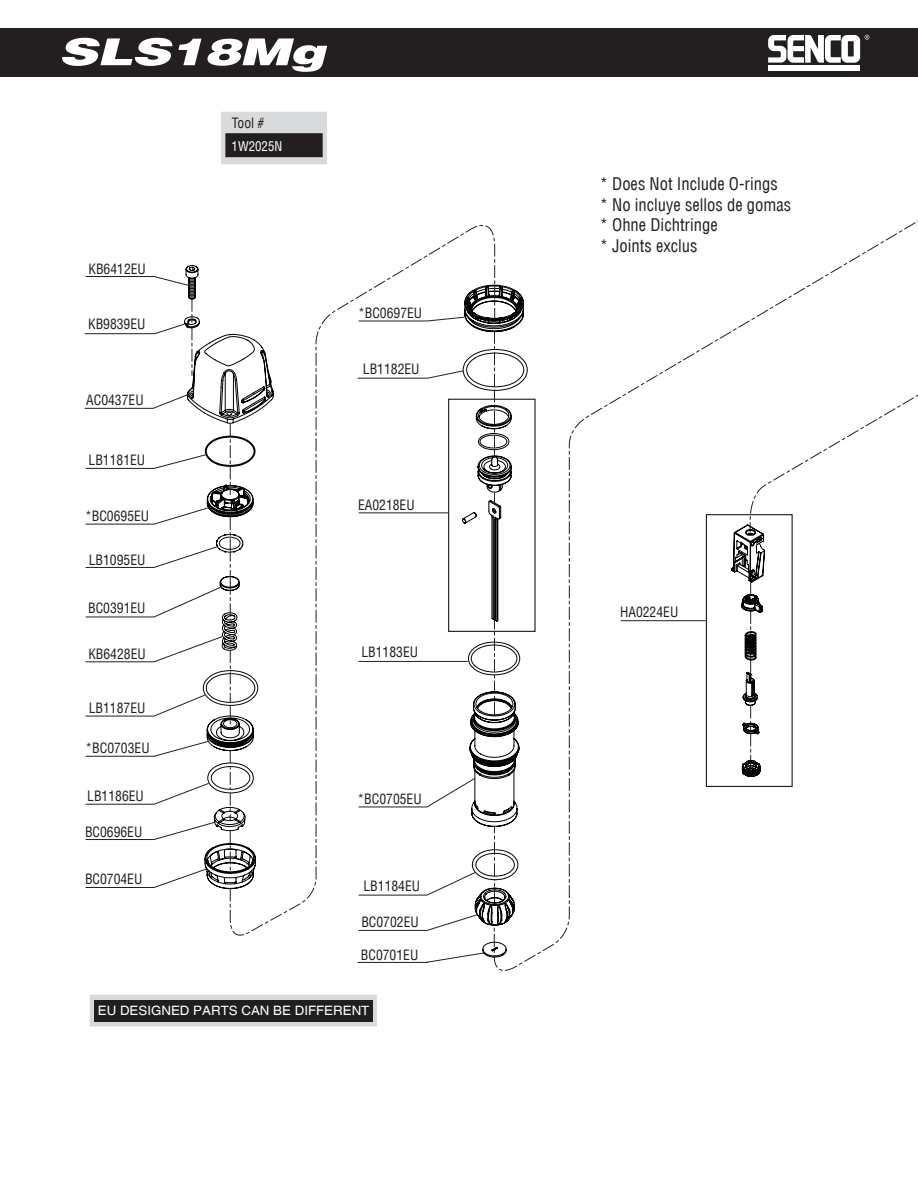
<style>
.page{position:relative;width:918px;height:1188px;background:#fff}
.page>*{position:absolute;margin:0;border:0;box-sizing:border-box;transform-origin:0 0}
.t1{font:italic 900 37.2px "Helvetica LT";letter-spacing:-.025em;color:#fff;scale:1.46 1}
.t2{font:condensed 16.95px/20.4px "Helvetica LT";color:#231f20}
.t3{font:condensed 13.95px "Helvetica LT";color:#231f20}
.t4{font:condensed 13.2px "Helvetica LT";color:#fff}
.t5{font:12.9px "Helvetica LT";color:#fff}
</style>
<div class="page">
<div style="left:0;top:28px;width:918px;height:49px;background:#231f20"></div>
<svg style="left:768px;top:35px;width:73px;height:28px"></svg>
<div style="left:768px;top:65px;width:92px;height:5px;background:#fff"></div>
<div style="left:841px;top:35px;width:19px;height:28px;background:#fff;border-radius:6px"></div>
<div style="left:846px;top:40px;width:9px;height:18px;background:#231f20;border:2px solid #fff"></div>
<svg style="left:865px;top:35px;width:4px;height:5px"></svg>
<svg style="left:84px;top:265px;width:190px;height:623px"></svg>
<svg style="left:524px;top:398px;width:390px;height:440px"></svg>
<svg style="left:358px;top:284px;width:166px;height:643px"></svg>
<div style="left:221px;top:112px;width:106px;height:52px;background:#d9dadc"></div>
<div style="left:225px;top:133px;width:98px;height:24px;background:#231f20;border:2px solid #231f20"></div>
<svg style="left:357px;top:941px;width:150px;height:22px"></svg>
<div style="left:90px;top:995px;width:287px;height:32px;background:#d8dada"></div>
<div style="left:94px;top:1000px;width:278px;height:21px;background:#211e1e"></div>
<h1 class="t1" style="left:58px;top:28px;width:184px">SLS18Mg</h1>
<p class="t3" style="left:88px;top:260px;width:59px">KB6412EU</p>
<p class="t3" style="left:88px;top:315px;width:59px">KB9839EU</p>
<p class="t3" style="left:86px;top:392px;width:59px">AC0437EU</p>
<p class="t3" style="left:89px;top:451px;width:58px">LB1181EU</p>
<p class="t3" style="left:85px;top:507px;width:66px">*BC0695EU</p>
<p class="t3" style="left:89px;top:551px;width:58px">LB1095EU</p>
<p class="t3" style="left:88px;top:599px;width:59px">BC0391EU</p>
<p class="t3" style="left:88px;top:645px;width:59px">KB6428EU</p>
<p class="t3" style="left:89px;top:699px;width:58px">LB1187EU</p>
<p class="t3" style="left:85px;top:739px;width:66px">*BC0703EU</p>
<p class="t3" style="left:87px;top:787px;width:58px">LB1186EU</p>
<p class="t3" style="left:85px;top:823px;width:59px">BC0696EU</p>
<p class="t3" style="left:85px;top:871px;width:59px">BC0704EU</p>
<p class="t3" style="left:232px;top:114px;width:34px">Tool #</p>
<p class="t4" style="left:232px;top:137px;width:52px">1W2025N</p>
<p class="t3" style="left:358px;top:304px;width:66px">*BC0697EU</p>
<p class="t3" style="left:363px;top:360px;width:58px">LB1182EU</p>
<p class="t3" style="left:358px;top:496px;width:58px">EA0218EU</p>
<p class="t3" style="left:361px;top:643px;width:58px">LB1183EU</p>
<p class="t3" style="left:357px;top:791px;width:66px">*BC0705EU</p>
<p class="t3" style="left:364px;top:877px;width:58px">LB1184EU</p>
<p class="t3" style="left:361px;top:914px;width:59px">BC0702EU</p>
<p class="t3" style="left:361px;top:946px;width:59px">BC0701EU</p>
<p class="t5" style="left:98px;top:1003px;width:273px">EU DESIGNED PARTS CAN BE DIFFERENT</p>
<p class="t2" style="left:600px;top:174px;width:193px">* Does Not Include O-rings<br>* No incluye sellos de gomas * Ohne Dichtringe<br>* Joints exclus</p>
<p class="t3" style="left:620px;top:604px;width:60px">HA0224EU</p>
</div>
